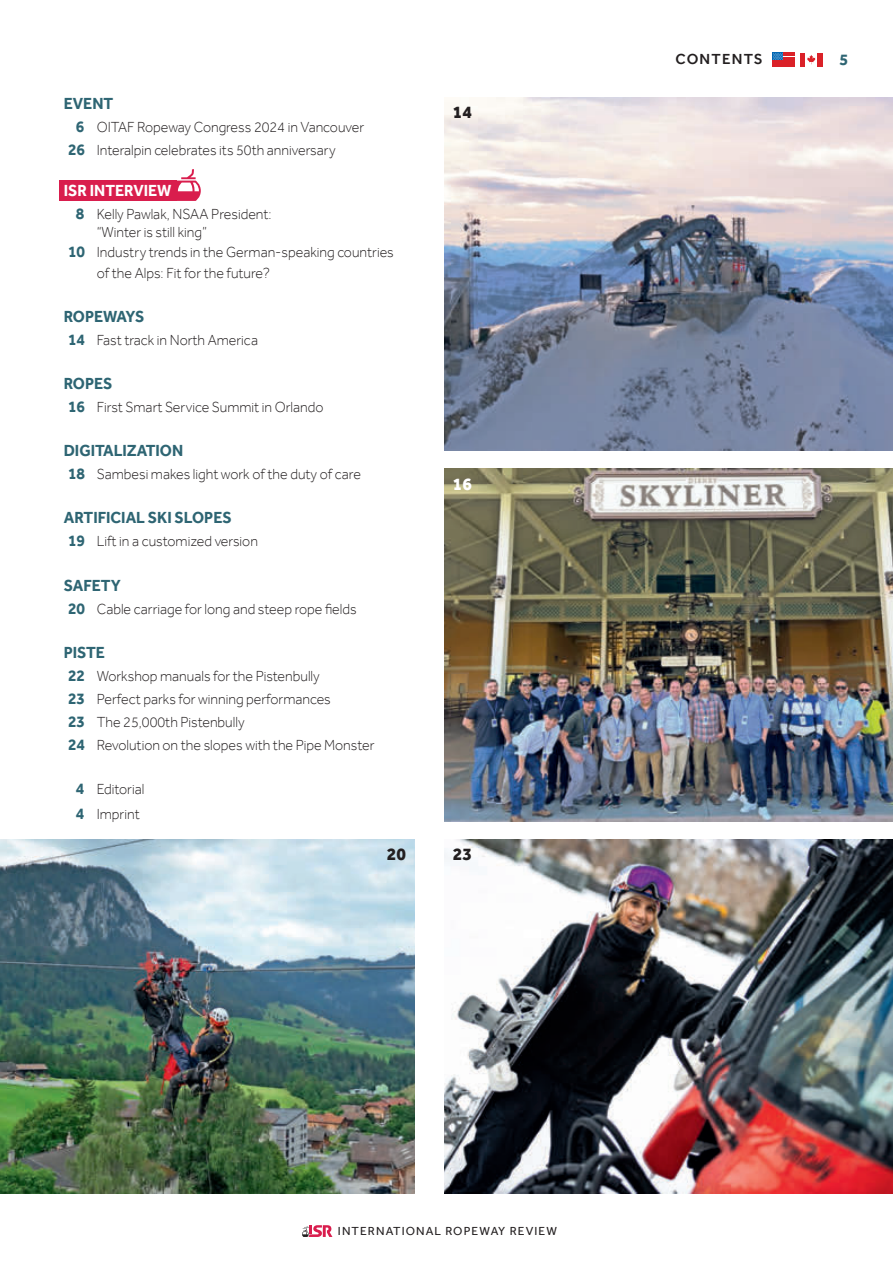
<style>
.page{position:relative;width:893px;height:1263px;background:#fff}
.page>*{position:absolute;margin:0;border:0;box-sizing:border-box;transform-origin:0 0}
.t1{font:800 18px "Effra";color:#231f20;scale:.95 1}
.t2{font:800 18px "Effra";color:#fff;scale:.95 1}
.t3{font:700 16.5px "Effra";color:#2e6573;scale:.95 1}
.t4{font:700 16.5px "Effra";color:#fff;scale:.95 1}
.t5{font:700 16.5px "Effra";letter-spacing:-.025em;color:#2e6573;scale:.95 1}
.t6{font:700 16.5px "Effra";color:#2e6573}
.t7{font:300 15px/23px "Effra";color:#231f20;scale:.95 1}
.t8{font:500 15px "Effra";letter-spacing:.08em;color:#231f20}
.t9{font:12px "Effra";letter-spacing:.09em;color:#231f20}
.s1{font-weight:700;font-size:16.5px;color:#2e6573}
</style>
<div class="page">
<div style="left:59px;top:181px;width:118px;height:20px;background:#d91d4d"></div>
<img style="left:444px;top:98px;width:449px;height:353px">
<svg style="left:176px;top:169px;width:25px;height:32px"></svg>
<img style="left:444px;top:840px;width:449px;height:354px">
<img style="left:0;top:840px;width:415px;height:354px">
<img style="left:444px;top:469px;width:449px;height:353px">
<svg style="left:773px;top:53px;width:22px;height:13px"></svg>
<div style="left:800px;top:53px;width:6px;height:13px;background:#da2128"></div>
<div style="left:817px;top:53px;width:5px;height:13px;background:#da2128"></div>
<svg style="left:807px;top:55px;width:8px;height:9px"></svg>
<svg style="left:302px;top:1225px;width:30px;height:12px"></svg>
<p class="t3" style="left:64px;top:93px;width:54px">EVENT</p>
<p class="t7" style="left:68px;top:115px;width:313px;text-indent:8px"><span class="s1">6</span> OITAF Ropeway Congress 2024 in Vancouver<br><span class="s1">26</span> Interalpin celebrates its 50th anniversary</p>
<p class="t4" style="left:64px;top:180px;width:115px">ISR INTERVIEW</p>
<p class="t7" style="left:97px;top:205px;width:186px;line-height:18px;text-indent:-21px"><span class="s1">8</span> Kelly Pawlak, NSAA President: “Winter is still king”</p>
<p class="t7" style="left:97px;top:241px;width:314px;line-height:21.1px;text-indent:-29px"><span class="s1">10</span> Industry trends in the German-speaking countries of the Alps: Fit for the future?</p>
<p class="t5" style="left:64px;top:307px;width:86px">ROPEWAYS</p>
<p class="t7" style="left:68px;top:328px;width:202px"><span class="s1">14</span> Fast track in North America</p>
<p class="t3" style="left:64px;top:374px;width:53px">ROPES</p>
<p class="t7" style="left:68px;top:395px;width:270px"><span class="s1">16</span> First Smart Service Summit in Orlando</p>
<p class="t3" style="left:64px;top:441px;width:127px">DIGITALIZATION</p>
<p class="t7" style="left:68px;top:463px;width:310px"><span class="s1">18</span> Sambesi makes light work of the duty of care</p>
<p class="t3" style="left:64px;top:508px;width:178px">ARTIFICIAL SKI SLOPES</p>
<p class="t7" style="left:68px;top:530px;width:201px"><span class="s1">19</span> Lift in a customized version</p>
<p class="t3" style="left:64px;top:575px;width:61px">SAFETY</p>
<p class="t7" style="left:68px;top:597px;width:305px"><span class="s1">20</span> Cable carriage for long and steep rope fields</p>
<p class="t3" style="left:64px;top:642px;width:45px">PISTE</p>
<p class="t7" style="left:68px;top:664px;width:324px"><span class="s1">22</span> Workshop manuals for the Pistenbully<br><span class="s1">23</span> Perfect parks for winning performances<br><span class="s1">23</span> The 25,000th Pistenbully<br><span class="s1">24</span> Revolution on the slopes with the Pipe Monster</p>
<p class="t7" style="left:76px;top:776px;width:74px;line-height:25.2px"><span class="s1">4</span> Editorial<br><span class="s1">4</span> Imprint</p>
<p class="t1" style="left:387px;top:844px;width:22px">20</p>
<p class="t1" style="left:453px;top:102px;width:22px">14</p>
<p class="t2" style="left:453px;top:473px;width:22px">16</p>
<p class="t1" style="left:453px;top:844px;width:22px">23</p>
<p class="t8" style="left:675px;top:50px;width:89px">CONTENTS</p>
<p class="t6" style="left:840px;top:49px;width:10px">5</p>
<p class="t9" style="left:338px;top:1224px;width:220px">INTERNATIONAL ROPEWAY REVIEW</p>
</div>
